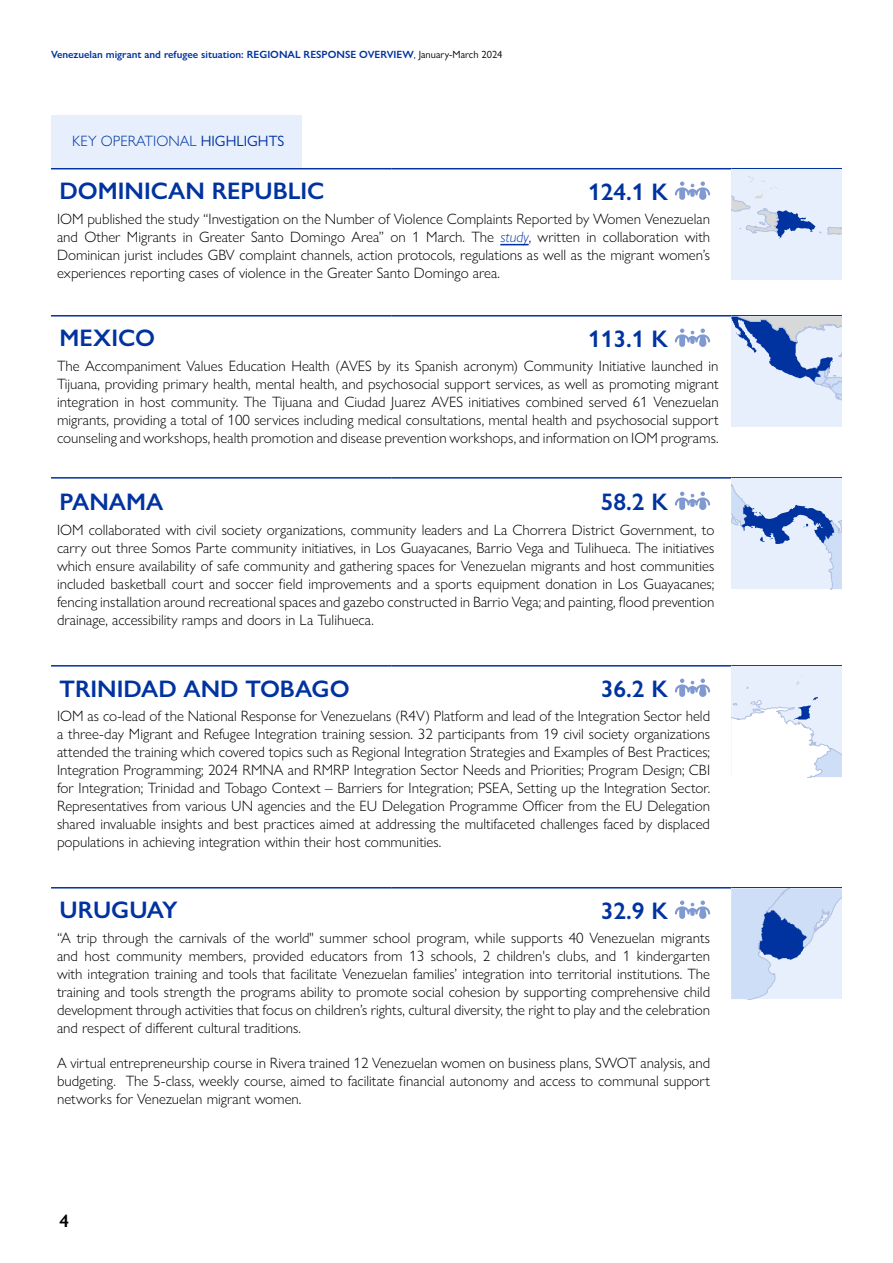
<style>
.page{position:relative;width:893px;height:1263px;background:#fff}
.page>*{position:absolute;margin:0;border:0;box-sizing:border-box;transform-origin:0 0}
.t1{font:600 24px "Gill Sans Nova";color:#0033a0}
.t2{font:600 18px "Gill Sans Nova";color:#000}
.t3{font:300 15px/18px "Gill Sans Nova";color:#000;text-align:justify}
.t4{font:300 15px "Gill Sans Nova";color:#0033a0}
.t5{font:600 10.5px "Gill Sans Nova";color:#0033a0}
.s1{font-weight:400}
.s2{font-weight:400;color:#000}
.s3{font-style:italic;color:#0033a0}
</style>
<div class="page">
<hr style="left:731px;top:168px;width:111px;height:1px;background:#0033a0">
<hr style="left:51px;top:168px;width:340px;height:1px;background:#0033a0">
<hr style="left:391px;top:168px;width:340px;height:1px;background:#0033a0">
<svg style="left:675px;top:181px;width:35px;height:19px"></svg>
<div style="left:731px;top:169px;width:111px;height:111px;background:#e6effb"></div>
<svg style="left:731px;top:176px;width:111px;height:63px"></svg>
<svg style="left:500px;top:244px;width:29px;height:1px"></svg>
<hr style="left:51px;top:315px;width:340px;height:1px;background:#0033a0">
<hr style="left:391px;top:315px;width:340px;height:1px;background:#0033a0">
<hr style="left:731px;top:315px;width:111px;height:1px;background:#0033a0">
<svg style="left:675px;top:328px;width:35px;height:19px"></svg>
<div style="left:731px;top:316px;width:111px;height:111px;background:#e6effb"></div>
<svg style="left:731px;top:316px;width:111px;height:85px"></svg>
<hr style="left:51px;top:477px;width:340px;height:2px;background:#0033a0">
<hr style="left:391px;top:477px;width:340px;height:2px;background:#0033a0">
<hr style="left:731px;top:477px;width:111px;height:2px;background:#0033a0">
<svg style="left:675px;top:492px;width:35px;height:18px"></svg>
<svg style="left:731px;top:479px;width:111px;height:110px;background:#c5d4ee"></svg>
<hr style="left:51px;top:665px;width:340px;height:1px;background:#0033a0">
<hr style="left:391px;top:665px;width:340px;height:1px;background:#0033a0">
<hr style="left:731px;top:665px;width:111px;height:1px;background:#0033a0">
<svg style="left:675px;top:678px;width:35px;height:19px"></svg>
<div style="left:731px;top:666px;width:111px;height:111px;background:#e6effb"></div>
<svg style="left:731px;top:676px;width:111px;height:101px"></svg>
<hr style="left:51px;top:887px;width:340px;height:1px;background:#0033a0">
<hr style="left:391px;top:887px;width:340px;height:1px;background:#0033a0">
<hr style="left:731px;top:887px;width:111px;height:1px;background:#0033a0">
<svg style="left:675px;top:900px;width:35px;height:19px"></svg>
<svg style="left:731px;top:888px;width:111px;height:111px;background:#bcceed"></svg>
<div style="left:51px;top:115px;width:250px;height:53px;background:#e6effb"></div>
<p class="t5" style="left:51px;top:47px;width:453px">Venezuelan migrant and refugee situation: REGIONAL RESPONSE OVERVIEW<span class="s1">,</span> <span class="s2">January-March 2024</span></p>
<p class="t4" style="left:72px;top:132px;width:214px">KEY OPERATIONAL <span class="s1">HIGHLIGHTS</span></p>
<h1 class="t1" style="left:60px;top:176px;width:266px">DOMINICAN REPUBLIC</h1>
<h1 class="t1" style="left:588px;top:177px;width:82px">124.1 K</h1>
<p class="t3" style="left:57px;top:209px;width:655px">IOM published the study “Investigation on the Number of Violence Complaints Reported by Women Venezuelan and Other Migrants in Greater Santo Domingo Area” on 1 March. The <span class="s3">study</span>, written in collaboration with Dominican jurist includes GBV complaint channels, action protocols, regulations as well as the migrant women’s experiences reporting cases of violence in the Greater Santo Domingo area.</p>
<h1 class="t1" style="left:60px;top:323px;width:97px">MEXICO</h1>
<h1 class="t1" style="left:588px;top:324px;width:82px">113.1 K</h1>
<p class="t3" style="left:57px;top:356px;width:663px">The Accompaniment Values Education Health (AVES by its Spanish acronym) Community Initiative launched in Tijuana, providing primary health, mental health, and psychosocial support services, as well as promoting migrant integration in host community. The Tijuana and Ciudad Juarez AVES initiatives combined served 61 Venezuelan migrants, providing a total of 100 services including medical consultations, mental health and psychosocial support counseling and workshops, health promotion and disease prevention workshops, and information on IOM programs.</p>
<h1 class="t1" style="left:60px;top:487px;width:105px">PANAMA</h1>
<h1 class="t1" style="left:601px;top:487px;width:69px">58.2 K</h1>
<p class="t3" style="left:57px;top:520px;width:659px">IOM collaborated with civil society organizations, community leaders and La Chorrera District Government, to carry out three Somos Parte community initiatives, in Los Guayacanes, Barrio Vega and Tulihueca. The initiatives which ensure availability of safe community and gathering spaces for Venezuelan migrants and host communities included basketball court and soccer field improvements and a sports equipment donation in Los Guayacanes; fencing installation around recreational spaces and gazebo constructed in Barrio Vega; and painting, flood prevention drainage, accessibility ramps and doors in La Tulihueca.</p>
<h1 class="t1" style="left:60px;top:673px;width:292px">TRINIDAD AND TOBAGO</h1>
<h1 class="t1" style="left:601px;top:674px;width:69px">36.2 K</h1>
<p class="t3" style="left:57px;top:706px;width:655px">IOM as co-lead of the National Response for Venezuelans (R4V) Platform and lead of the Integration Sector held a three-day Migrant and Refugee Integration training session. 32 participants from 19 civil society organizations attended the training which covered topics such as Regional Integration Strategies and Examples of Best Practices; Integration Programming; 2024 RMNA and RMRP Integration Sector Needs and Priorities; Program Design; CBI for Integration; Trinidad and Tobago Context – Barriers for Integration; PSEA, Setting up the Integration Sector.<br>Representatives from various UN agencies and the EU Delegation Programme Officer from the EU Delegation shared invaluable insights and best practices aimed at addressing the multifaceted challenges faced by displaced populations in achieving integration within their host communities.</p>
<h1 class="t1" style="left:60px;top:895px;width:120px">URUGUAY</h1>
<h1 class="t1" style="left:601px;top:896px;width:69px">32.9 K</h1>
<p class="t3" style="left:57px;top:928px;width:655px">“A trip through the carnivals of the world" summer school program, while supports 40 Venezuelan migrants and host community members, provided educators from 13 schools, 2 children's clubs, and 1 kindergarten with integration training and tools that facilitate Venezuelan families’ integration into territorial institutions. The training and tools strength the programs ability to promote social cohesion by supporting comprehensive child development through activities that focus on children’s rights, cultural diversity, the right to play and the celebration and respect of different cultural traditions.</p>
<p class="t3" style="left:57px;top:1053px;width:655px">A virtual entrepreneurship course in Rivera trained 12 Venezuelan women on business plans, SWOT analysis, and budgeting. The 5-class, weekly course, aimed to facilitate financial autonomy and access to communal support networks for Venezuelan migrant women.</p>
<p class="t2" style="left:60px;top:1209px;width:11px">4</p>
</div>
